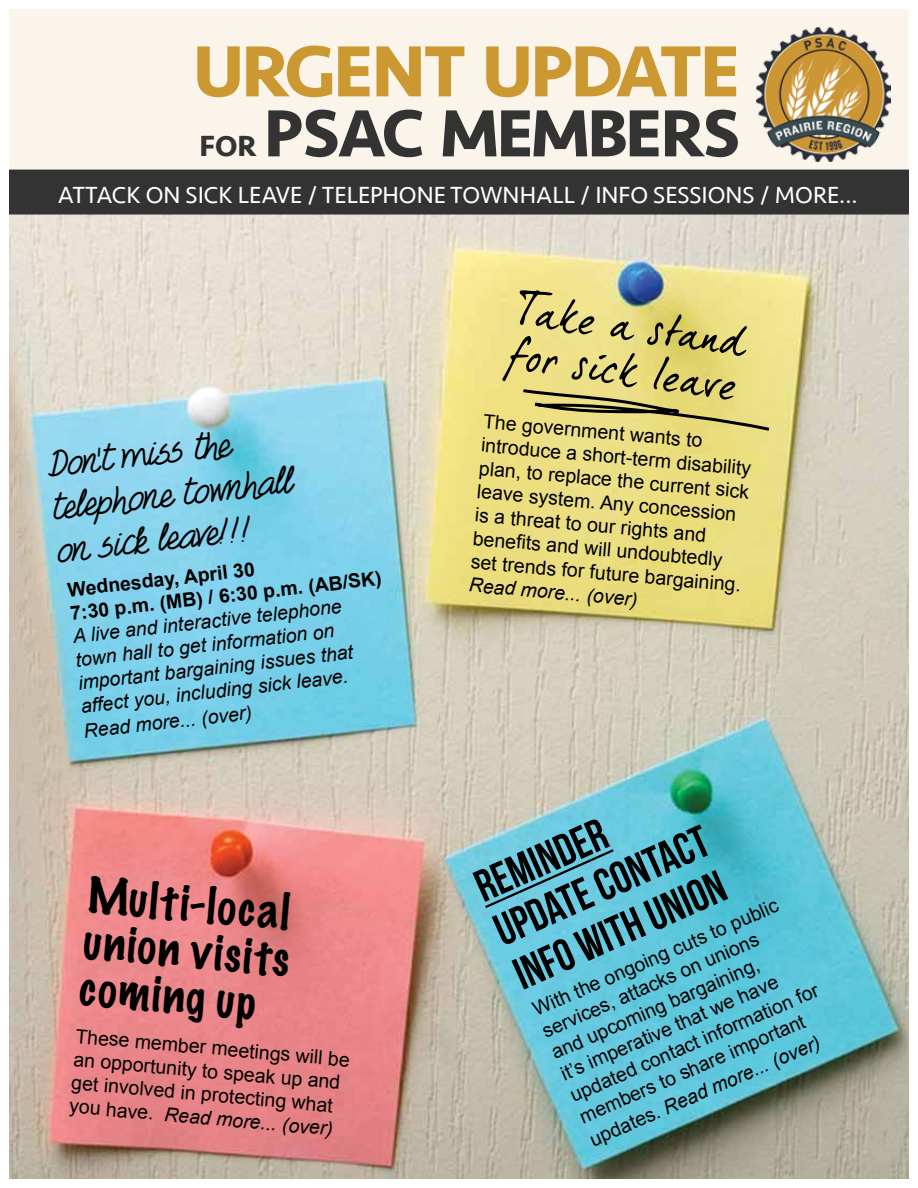
<style>
.page{position:relative;width:918px;height:1188px;background:#fff}
.page>*{position:absolute;margin:0;border:0;box-sizing:border-box;transform-origin:0 0}
.t1{font:700 75px "Seravek";letter-spacing:-.04em;color:#cc9831}
.t2{font:700 69px "Seravek";letter-spacing:-.04em;color:#333}
.t3{font:45px/48px "Bebas Neue";color:#000}
.t4{font:100 45px/46.5px "Marker Felt";color:#000;text-align:justify}
.t5{font:36px/43.2px "Foxes In Love";color:#000}
.t6{font:700 30px "Seravek";color:#333}
.t7{font:24px "Seravek";color:#fff}
.t8{font:19.5px/23.4px "Arial";color:#000}
.t9{font:italic 19.5px/23.4px "Arial";color:#000}
.t10{font:700 19.5px/23px "Arial";color:#000}
.s1{font-style:italic}
</style>
<div class="page">
<div style="left:9px;top:9px;width:900px;height:159px;background:#faf4ea"></div>
<img style="left:9px;top:215px;width:900px;height:964px">
<img style="left:756px;top:27px;width:135px;height:135px">
<div style="left:9px;top:170px;width:900px;height:45px;background:#333"></div>
<svg style="left:483px;top:847px;width:133px;height:63px;background:#6ac4d9"></svg>
<svg style="left:502px;top:290px;width:271px;height:143px;background:#ccc172"></svg>
<h1 class="t1" style="left:193px;top:11px;width:549px">URGENT UPDATE</h1>
<h3 class="t6" style="left:200px;top:122px;width:57px">FOR</h3>
<h2 class="t2" style="left:264px;top:78px;width:399px">PSAC MEMBERS</h2>
<p class="t7" style="left:58px;top:177px;width:801px">ATTACK ON SICK LEAVE / TELEPHONE TOWNHALL / INFO SESSIONS / MORE...</p>
<h3 class="t5" style="left:43px;top:445px;width:243px;rotate:-7deg">Don't miss the telephone townhall on sick leave!!!</h3>
<p class="t10" style="left:67px;top:578px;width:315px;rotate:-6deg">Wednesday, April 30<br>7:30 p.m. (MB) / 6:30 p.m. (AB/SK)</p>
<p class="t9" style="left:72px;top:624px;width:278px;rotate:-6deg">A live and interactive telephone town hall to get information on important bargaining issues that affect you, including sick leave.</p>
<p class="t9" style="left:83px;top:719px;width:171px;rotate:-6deg">Read more... (over)</p>
<h3 class="t4" style="left:90px;top:870px;width:208px;rotate:5deg">Multi-local union visits coming up</h3>
<p class="t8" style="left:77px;top:1024px;width:277px;rotate:5deg">These member meetings will be an opportunity to speak up and get involved in protecting what you have. <span class="s1">Read more... (over)</span></p>
<p class="t8" style="left:484px;top:410px;width:272px;rotate:5deg">The government wants to introduce a short-term disability plan, to replace the current sick leave system. Any concession is a threat to our rights and benefi ts and will undoubtedly set trends for future bargaining.</p>
<p class="t9" style="left:470px;top:573px;width:171px;rotate:5deg">Read more... (over)</p>
<h3 class="t3" style="left:467px;top:866px;width:231px;rotate:-24deg">REMINDER<br>UPDATE CONTACT<br>INFO WITH UNION</h3>
<p class="t8" style="left:529px;top:998px;width:271px;rotate:-23deg">With the ongoing cuts to public services, attacks on unions and upcoming bargaining,<br>it’s imperative that we have updated contact information for members to share important updates. <span class="s1">Read more... (over)</span></p>
</div>
